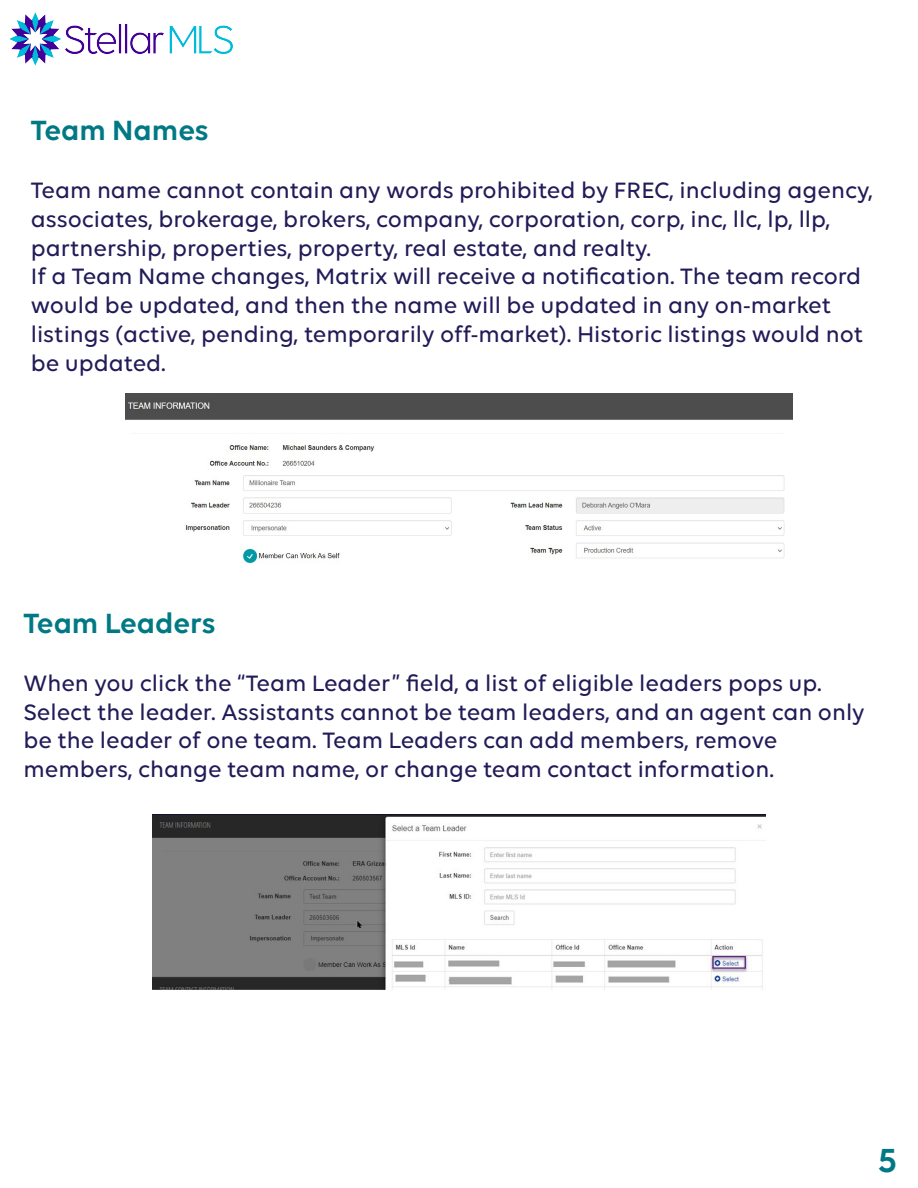
<style>
.page{position:relative;width:918px;height:1188px;background:#fff}
.page>*{position:absolute;margin:0;border:0;box-sizing:border-box;transform-origin:0 0}
.t1{font:600 36px "Volte";color:#007985}
.t2{font:600 30px "Volte";color:#007985}
.t3{font:500 24px/28.8px "Volte";color:#211b57}
</style>
<div class="page">
<img style="left:9px;top:13px;width:223px;height:52px">
<img style="left:126px;top:394px;width:666px;height:170px">
<img style="left:152px;top:815px;width:614px;height:175px">
<p class="t2" style="left:31px;top:113px;width:179px">Team Names</p>
<p class="t3" style="left:31px;top:175px;width:844px">Team name cannot contain any words prohibited by FREC, including agency, associates, brokerage, brokers, company, corporation, corp, inc, llc, lp, llp, partnership, properties, property, real estate, and realty.<br>If a Team Name changes, Matrix will receive a notification. The team record would be updated, and then the name will be updated in any on-market listings (active, pending, temporarily off-market). Historic listings would not be updated.</p>
<p class="t2" style="left:23px;top:606px;width:194px">Team Leaders</p>
<p class="t3" style="left:23px;top:668px;width:843px">When you click the “Team Leader” field, a list of eligible leaders pops up.<br>Select the leader. Assistants cannot be team leaders, and an agent can only be the leader of one team. Team Leaders can add members, remove members, change team name, or change team contact information.</p>
<h1 class="t1" style="left:878px;top:1139px;width:21px">5</h1>
</div>
